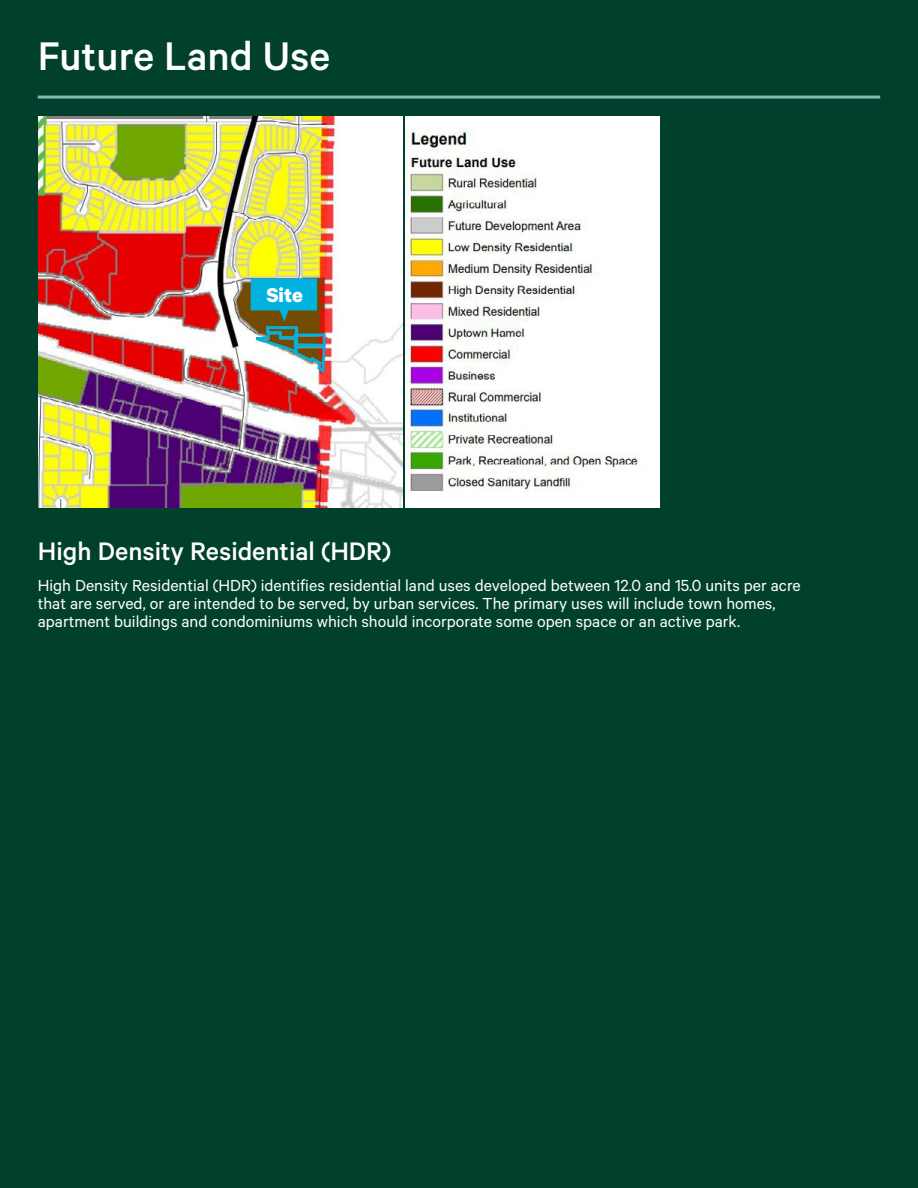
<style>
.page{position:relative;width:918px;height:1188px;background:#00402d}
.page>*{position:absolute;margin:0;border:0;box-sizing:border-box;transform-origin:0 0}
.t1{font:500 45px "Calibre";color:#fff}
.t2{font:500 28.5px "Calibre";color:#fff}
.t3{font:700 22.5px "Calibre";color:#fff}
.t4{font:18px/18px "Calibre";color:#fff}
</style>
<div class="page">
<hr style="left:38px;top:96px;width:842px;height:3px;background:#80bcad">
<img style="left:39px;top:117px;width:364px;height:391px">
<img style="left:405px;top:117px;width:254px;height:391px">
<img style="left:251px;top:278px;width:76px;height:98px">
<h1 class="t1" style="left:38px;top:30px;width:294px">Future Land Use</h1>
<p class="t3" style="left:266px;top:282px;width:38px">Site</p>
<h2 class="t2" style="left:38px;top:534px;width:355px">High Density Residential (HDR)</h2>
<p class="t4" style="left:38px;top:576px;width:764px">High Density Residential (HDR) identifies residential land uses developed between 12.0 and 15.0 units per acre that are served, or are intended to be served, by urban services. The primary uses will include town homes, apartment buildings and condominiums which should incorporate some open space or an active park.</p>
</div>
